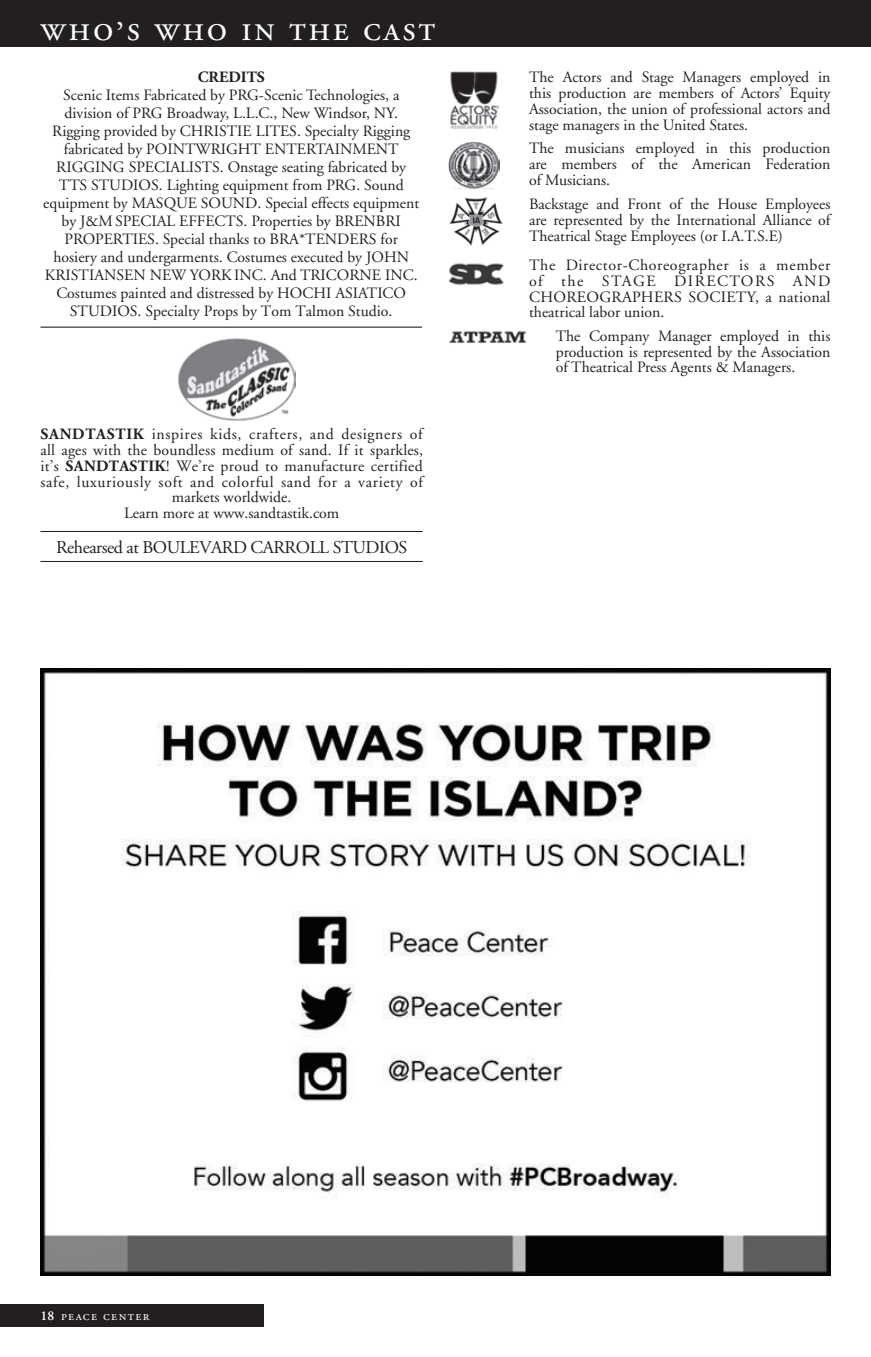
<style>
.page{position:relative;width:871px;height:1357px;background:#fff}
.page>*{position:absolute;margin:0;border:0;box-sizing:border-box;transform-origin:0 0}
.t1{font:36px "Adobe Garamond Exp";letter-spacing:.07em;color:#fff}
.t2{font:18px "Adobe Garamond";letter-spacing:-.025em;color:#231f20}
.t3{font:15.75px/18px "Adobe Garamond";color:#231f20;text-align:justify}
.t4{font:15.75px/15.8px "Adobe Garamond";letter-spacing:.02em;color:#231f20;text-align:center}
.t5{font:700 15.75px "Adobe Garamond";color:#231f20}
.t6{font:13.5px "Adobe Garamond Exp";letter-spacing:.1em;color:#fff}
.s1{font-family:"Adobe Garamond"}
.s2{font-weight:700}
.s3{font-family:"Adobe Garamond";font-weight:600}
</style>
<div class="page">
<div style="left:0;top:0;width:871px;height:46px;background:#231f20"></div>
<img style="left:40px;top:668px;width:791px;height:608px">
<hr style="left:40px;top:327px;width:382px;height:1px;background:#231f20">
<img style="left:178px;top:338px;width:117px;height:83px">
<hr style="left:41px;top:531px;width:382px;height:1px;background:#1f1c1d">
<hr style="left:40px;top:561px;width:383px;height:1px;background:#1f1c1d">
<img style="left:449px;top:331px;width:78px;height:13px">
<img style="left:450px;top:71px;width:49px;height:58px">
<img style="left:448px;top:142px;width:51px;height:46px">
<img style="left:449px;top:198px;width:53px;height:48px">
<img style="left:448px;top:263px;width:56px;height:23px">
<div style="left:0;top:1304px;width:263px;height:23px;background:#231f20"></div>
<h1 class="t1" style="left:40px;top:15px;width:396px">who<span class="s1">’</span>s who in the cast</h1>
<p class="t5" style="left:198px;top:69px;width:68px">CREDITS</p>
<p class="t3" style="left:43px;top:87px;width:377px;text-align:center">Scenic Items Fabricated by PRG-Scenic Technologies, a division of PRG Broadway, L.L.C., New Windsor, NY.<br>Rigging provided by CHRISTIE LITES. Specialty Rigging fabricated by POINTWRIGHT ENTERTAINMENT RIGGING SPECIALISTS. Onstage seating fabricated by TTS STUDIOS. Lighting equipment from PRG. Sound equipment by MASQUE SOUND. Special effects equipment by J&amp;MSPECIAL EFFECTS. Properties by BRENBRI PROPERTIES. Special thanks to BRA*TENDERS for hosiery and undergarments. Costumes executed by JOHN KRISTIANSEN NEW YORKINC. And TRICORNE INC.<br>Costumes painted and distressed by HOCHI ASIATICO STUDIOS. Specialty Props by Tom Talmon Studio.</p>
<p class="t4" style="left:40px;top:427px;width:384px"><span class="s2">SANDTASTIK</span> inspires kids, crafters, and designers of all ages with the boundless medium of sand. If it sparkles, it’s <span class="s2">SANDTASTIK</span>! We’re proud to manufacture certified safe, luxuriously soft and colorful sand for a variety of markets worldwide.<br>Learn more at www.sandtastik.com</p>
<p class="t2" style="left:56px;top:537px;width:353px">Rehearsed at BOULEVARD CARROLL STUDIOS</p>
<p class="t3" style="left:529px;top:70px;width:303px;line-height:15.8px">The Actors and Stage Managers employed in this production are members of Actors’ Equity Association, the union of professional actors and stage managers in the United States.</p>
<p class="t3" style="left:529px;top:141px;width:303px;line-height:15.8px">The musicians employed in this production are members of the American Federation of Musicians.</p>
<p class="t3" style="left:529px;top:197px;width:303px;line-height:15.8px">Backstage and Front of the House Employees are represented by the International Alliance of Theatrical Stage Employees (or I.A.T.S.E)</p>
<p class="t3" style="left:529px;top:258px;width:303px;line-height:15.8px">The Director-Choreographer is a member of the STAGE DIRECTORS AND CHOREOGRAPHERS SOCIETY, a national theatrical labor union.</p>
<p class="t3" style="left:556px;top:328px;width:276px;line-height:15.8px">The Company Manager employed in this production is represented by the Association of Theatrical Press Agents &amp; Managers.</p>
<p class="t6" style="left:40px;top:1310px;width:110px"><span class="s3">18</span> peace center</p>
</div>
